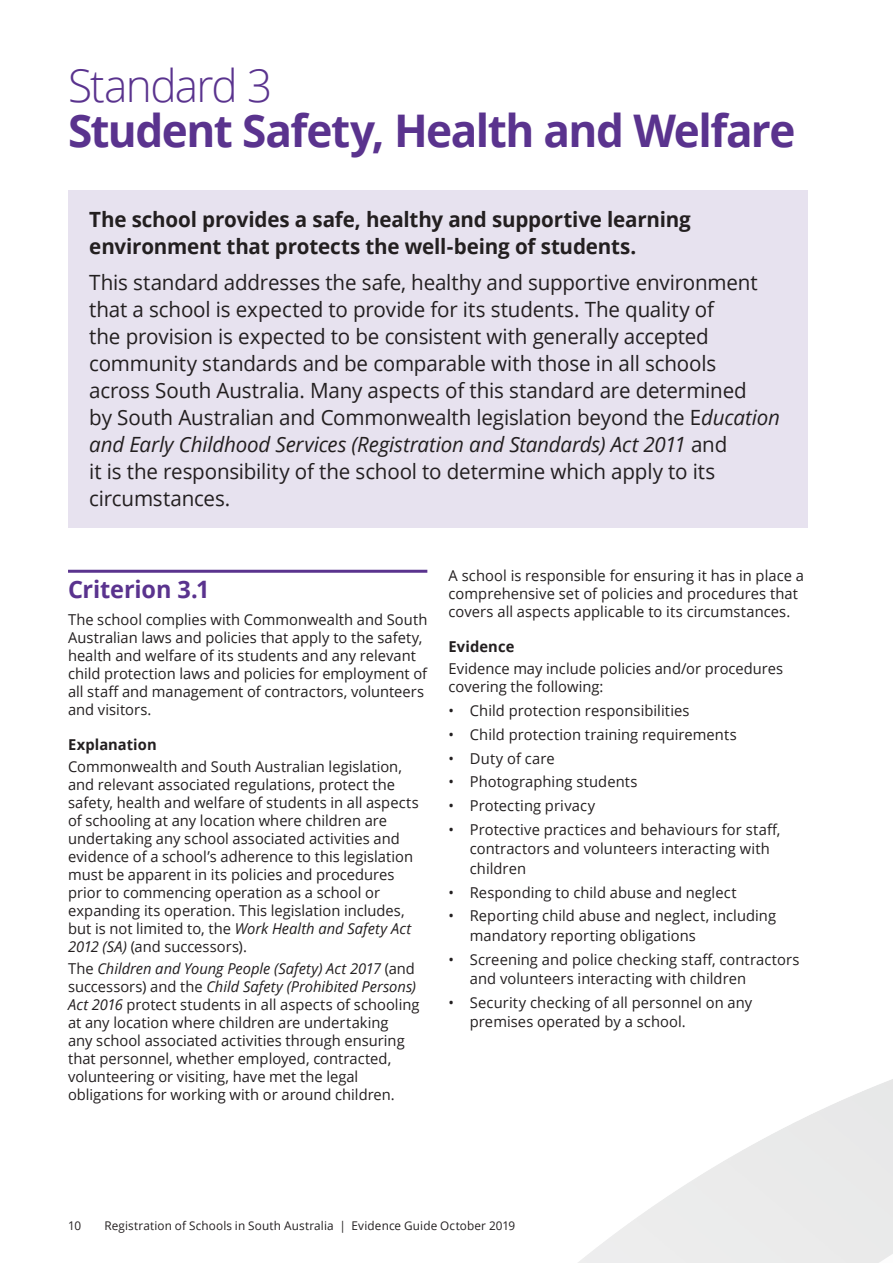
<style>
.page{position:relative;width:893px;height:1263px;background:#fff}
.page>*{position:absolute;margin:0;border:0;box-sizing:border-box;transform-origin:0 0}
.t1{font:700 45px "Open Sans";letter-spacing:-.035em;color:#5a338e}
.t2{font:300 45px "Open Sans";letter-spacing:-.04em;color:#5a338e}
.t3{font:700 24px "Open Sans";letter-spacing:-.005em;color:#5a338e}
.t4{font:21px/27px "Open Sans";letter-spacing:-.01em;color:#231f20}
.t5{font:700 21px/27px "Open Sans";letter-spacing:-.01em;color:#231f20}
.t6{font:15px/18px "Open Sans";color:#231f20}
.t7{font:700 15px "Open Sans";letter-spacing:.005em;color:#231f20}
.t8{font:12px "Open Sans";letter-spacing:.01em;color:#231f20}
.s1{font-style:italic}
</style>
<div class="page">
<div style="left:68px;top:190px;width:740px;height:337px;background:#e7e2ef"></div>
<hr style="left:68px;top:570px;width:359px;height:3px;background:#5a338e">
<h1 class="t2" style="left:68px;top:55px;width:206px">Standard 3</h1>
<h1 class="t1" style="left:68px;top:99px;width:729px">Student Safety, Health and Welfare</h1>
<h3 class="t5" style="left:89px;top:206px;width:603px">The school provides a safe, healthy and supportive learning environment that protects the well-being of students.</h3>
<p class="t4" style="left:89px;top:268px;width:692px">This standard addresses the safe, healthy and supportive environment that a school is expected to provide for its students. The quality of<br>the provision is expected to be consistent with generally accepted community standards and be comparable with those in all schools across South Australia. Many aspects of this standard are determined<br>by South Australian and Commonwealth legislation beyond the E<span class="s1">ducation and Early Childhood Services (Registration and Standards) Act 2011</span> and<br>it is the responsibility of the school to determine which apply to its circumstances.</p>
<h2 class="t3" style="left:68px;top:573px;width:143px">Criterion 3.1</h2>
<p class="t6" style="left:68px;top:610px;width:361px">The school complies with Commonwealth and South Australian laws and policies that apply to the safety, health and welfare of its students and any relevant child protection laws and policies for employment of all staff and management of contractors, volunteers and visitors.</p>
<p class="t7" style="left:68px;top:734px;width:90px">Explanation</p>
<p class="t6" style="left:68px;top:757px;width:352px">Commonwealth and South Australian legislation, and relevant associated regulations, protect the safety, health and welfare of students in all aspects of schooling at any location where children are undertaking any school associated activities and evidence of a school’s adherence to this legislation must be apparent in its policies and procedures prior to commencing operation as a school or expanding its operation. This legislation includes, but is not limited to, the <span class="s1">Work Health and Safety Act 2012 (SA)</span> (and successors).</p>
<p class="t6" style="left:68px;top:959px;width:353px">The <span class="s1">Children and Young People (Safety) Act 2017</span> (and successors) and the <span class="s1">Child Safety (Prohibited Persons)<br>Act 2016</span> protect students in all aspects of schooling at any location where children are undertaking<br>any school associated activities through ensuring that personnel, whether employed, contracted, volunteering or visiting, have met the legal obligations for working with or around children.</p>
<p class="t6" style="left:449px;top:566px;width:357px">A school is responsible for ensuring it has in place a comprehensive set of policies and procedures that covers all aspects applicable to its circumstances.</p>
<p class="t7" style="left:449px;top:636px;width:67px">Evidence</p>
<p class="t6" style="left:449px;top:660px;width:336px">Evidence may include policies and/or procedures covering the following:</p>
<p class="t6" style="left:449px;top:701px;width:242px">• Child protection responsibilities</p>
<p class="t6" style="left:449px;top:725px;width:290px">• Child protection training requirements</p>
<p class="t6" style="left:449px;top:749px;width:108px">• Duty of care</p>
<p class="t6" style="left:449px;top:773px;width:190px">• Photographing students</p>
<p class="t6" style="left:449px;top:796px;width:148px">• Protecting privacy</p>
<p class="t6" style="left:470px;top:819px;width:312px;line-height:19.5px;text-indent:-21px">• Protective practices and behaviours for staff, contractors and volunteers interacting with children</p>
<p class="t6" style="left:449px;top:883px;width:289px">• Responding to child abuse and neglect</p>
<p class="t6" style="left:470px;top:906px;width:308px;line-height:19.5px;text-indent:-21px">• Reporting child abuse and neglect, including mandatory reporting obligations</p>
<p class="t6" style="left:470px;top:949px;width:331px;line-height:19.5px;text-indent:-21px">• Screening and police checking staff, contractors and volunteers interacting with children</p>
<p class="t6" style="left:470px;top:992px;width:284px;line-height:19.5px;text-indent:-21px">• Security checking of all personnel on any premises operated by a school.</p>
<p class="t8" style="left:68px;top:1217px;width:15px">10</p>
<p class="t8" style="left:104px;top:1217px;width:412px">Registration of Schools in South Australia | Evidence Guide October 2019</p>
</div>
